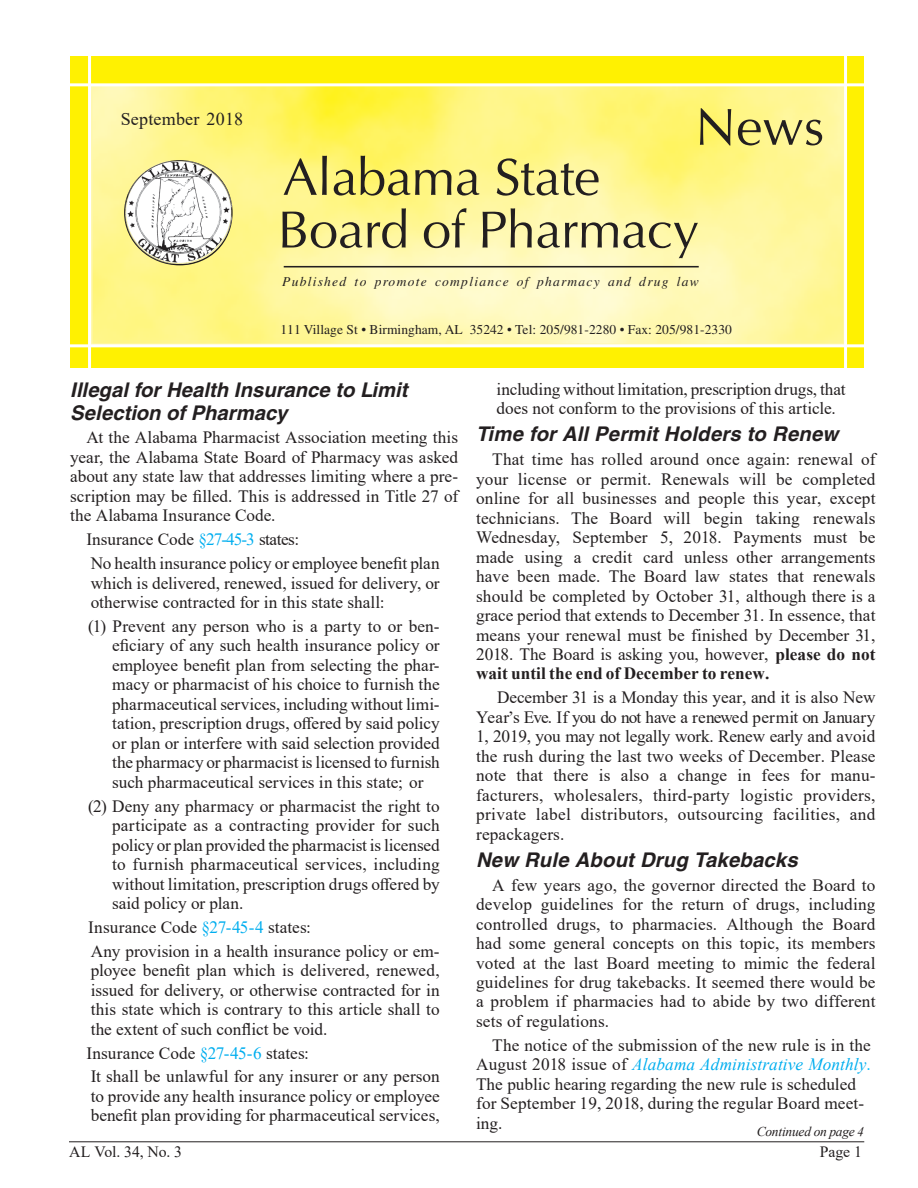
<style>
.page{position:relative;width:918px;height:1188px;background:#fff}
.page>*{position:absolute;margin:0;border:0;box-sizing:border-box;transform-origin:0 0}
.all_dent{font:52.5px "Optima";letter-spacing:-.01em;color:#231f20}
.Body_text{font:italic 700 20.25px "Helvetica";letter-spacing:.01em;color:#231f20}
.Headline{font:italic 700 20.25px/22.5px "Helvetica";color:#231f20}
.all_dent-2{font:18px "Times New Roman";letter-spacing:.01em;color:#231f20}
.Body_text-2{font:17.25px/19.5px "Times New Roman";letter-spacing:.01em;color:#231f20;text-align:justify}
.Block_Quote_Number{font:17.25px/19.5px "Times New Roman";color:#231f20;text-align:justify}
.Block_Quote{font:17.25px/19.5px "Times New Roman";color:#231f20;text-align:justify}
.t1{font:15.75px "Times New Roman";letter-spacing:-.01em;color:#231f20}
.all_dent-3{font:13.5px "Times";letter-spacing:.005em;color:#231f20}
.all_dent-4{font:italic 13.5px "Times";letter-spacing:.095em;color:#231f20}
.Continued_On{font:italic 13.5px "Times New Roman";letter-spacing:-.02em;color:#231f20}
.s1{color:#00aeef}
.s2{font-weight:700}
.s3{font-style:italic;color:#00aeef}
.s4{color:#00bfff}
</style>
<div class="page">
<hr style="left:69px;top:1141px;width:795px;height:1px;background:#231f20">
<div style="left:70px;top:56px;width:794px;height:312px;background:#fff101"></div>
<img style="left:91px;top:86px;width:753px;height:258px">
<hr style="left:69px;top:83px;width:799px;height:3px;background:#fff">
<hr style="left:66px;top:344px;width:800px;height:3px;background:#fff">
<hr style="left:88px;top:54px;width:3px;height:315px;background:#fff">
<hr style="left:844px;top:54px;width:3px;height:315px;background:#fff">
<hr style="left:284px;top:266px;width:415px;height:1px;background:#231f20">
<img style="left:126px;top:162px;width:106px;height:102px">
<p class="all_dent-2" style="left:121px;top:106px;width:124px">September 2018</p>
<p class="all_dent" style="left:695px;top:96px;width:131px">News</p>
<p class="all_dent" style="left:283px;top:146px;width:319px">Alabama State</p>
<p class="all_dent" style="left:278px;top:199px;width:423px">Board of Pharmacy</p>
<p class="all_dent-4" style="left:282px;top:274px;width:418px">Published to promote compliance of pharmacy and drug law</p>
<p class="all_dent-3" style="left:280px;top:322px;width:453px">111 Village St • Birmingham, AL 35242 • Tel: 205/981-2280 • Fax: 205/981-2330</p>
<p class="Headline" style="left:70px;top:378px;width:339px">Illegal for Health Insurance to Limit<br>Selection of Pharmacy</p>
<p class="Body_text-2" style="left:70px;top:427px;width:389px;text-indent:16px">At the Alabama Pharmacist Association meeting this year, the Alabama State Board of Pharmacy was asked about any state law that addresses limiting where a pre&shy;scription may be filled. This is addressed in Title 27 of the Alabama Insurance Code.</p>
<p class="Body_text-2" style="left:86px;top:529px;width:214px">Insurance Code <span class="s1">§27-45-3</span> states:</p>
<p class="Block_Quote" style="left:91px;top:553px;width:351px">No health insurance policy or employee benefit plan which is delivered, renewed, issued for delivery, or otherwise contracted for in this state shall:</p>
<p class="Block_Quote_Number" style="left:112px;top:616px;width:329px;text-indent:-24px">(1) Prevent any person who is a party to or ben&shy;eficiary of any such health insurance policy or employee benefit plan from selecting the phar&shy;macy or pharmacist of his choice to furnish the pharmaceutical services, including without limi&shy;tation, prescription drugs, offered by said policy or plan or interfere with said selection provided the pharmacy or pharmacist is licensed to furnish such pharmaceutical services in this state; or</p>
<p class="Block_Quote_Number" style="left:112px;top:796px;width:329px;text-indent:-24px">(2) Deny any pharmacy or pharmacist the right to participate as a contracting provider for such policy or plan provided the pharmacist is licensed to furnish pharmaceutical services, including without limitation, prescription drugs offered by said policy or plan.</p>
<p class="Block_Quote_Number" style="left:88px;top:917px;width:224px">Insurance Code <span class="s1">§27-45-4</span> states:</p>
<p class="Block_Quote" style="left:91px;top:941px;width:351px">Any provision in a health insurance policy or em&shy;ployee benefit plan which is delivered, renewed, issued for delivery, or otherwise contracted for in this state which is contrary to this article shall to the extent of such conflict be void.</p>
<p class="Body_text-2" style="left:86px;top:1043px;width:224px">Insurance Code <span class="s1">§27-45-6</span> states:</p>
<p class="Block_Quote" style="left:91px;top:1066px;width:351px">It shall be unlawful for any insurer or any person to provide any health insurance policy or employee benefit plan providing for pharmaceutical services,</p>
<p class="Block_Quote" style="left:497px;top:379px;width:351px">including without limitation, prescription drugs, that does not conform to the provisions of this article.</p>
<p class="Body_text" style="left:476px;top:422px;width:364px">Time for All Permit Holders to Renew</p>
<p class="Body_text-2" style="left:476px;top:449px;width:401px;text-indent:16px">That time has rolled around once again: renewal of your license or permit. Renewals will be completed online for all businesses and people this year, except technicians. The Board will begin taking renewals Wednesday, September 5, 2018. Payments must be made using a credit card unless other arrangements have been made. The Board law states that renewals should be completed by October 31, although there is a grace period that extends to December 31. In essence, that means your renewal must be finished by December 31, 2018. The Board is asking you, however, <span class="s2">please do not wait until the end of December to renew.</span></p>
<p class="Body_text-2" style="left:476px;top:687px;width:401px;text-indent:21px">December 31 is a Monday this year, and it is also New Year’s Eve. If you do not have a renewed permit on January 1, 2019, you may not legally work. Renew early and avoid the rush during the last two weeks of December. Please note that there is also a change in fees for manu&shy;facturers, wholesalers, third-party logistic providers, private label distributors, outsourcing facilities, and repackagers.</p>
<p class="Body_text" style="left:476px;top:847px;width:323px">New Rule About Drug Takebacks</p>
<p class="Body_text-2" style="left:476px;top:874px;width:401px;text-indent:16px">A few years ago, the governor directed the Board to develop guidelines for the return of drugs, including controlled drugs, to pharmacies. Although the Board had some general concepts on this topic, its members voted at the last Board meeting to mimic the federal guidelines for drug takebacks. It seemed there would be a problem if pharmacies had to abide by two different sets of regulations.</p>
<p class="Body_text-2" style="left:476px;top:1035px;width:396px;text-align:left;text-indent:16px">The notice of the submission of the new rule is in the August 2018 issue of <span class="s3">Alabama Administrative Monthly</span><span class="s4">.<br></span>The public hearing regarding the new rule is scheduled for September 19, 2018, during the regular Board meet&shy;ing.</p>
<p class="Continued_On" style="left:757px;top:1122px;width:109px">Continued on page 4</p>
<p class="t1" style="left:69px;top:1141px;width:115px">AL Vol. 34, No. 3</p>
<p class="t1" style="left:820px;top:1141px;width:44px">Page 1</p>
</div>
